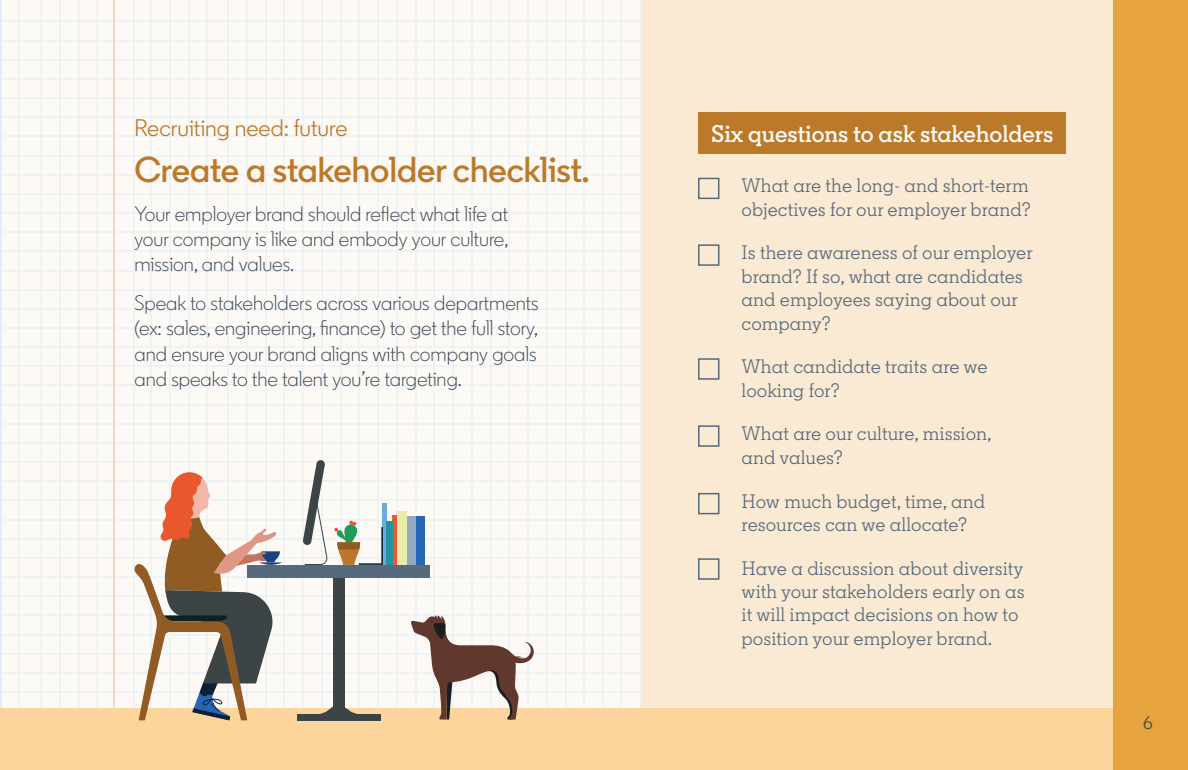
<style>
.page{position:relative;width:1188px;height:770px;background:#fdfaf5}
.page>*{position:absolute;margin:0;border:0;box-sizing:border-box;transform-origin:0 0}
.t1{font:600 36px "Community";color:#bc792a}
.t2{font:600 24px "Community Slab";color:#fdfaf5}
.t3{font:24px "Community";color:#bc792a}
.t4{font:300 21px/25.2px "Community";color:#38434f;text-align:justify}
.t5{font:19.5px/23.4px "Community Slab";color:#56687a}
.t6{font:18px "Community";color:#3a4443}
</style>
<div class="page">
<hr style="left:1px;top:21px;width:1113px;height:1px;background:#e0edfa">
<hr style="left:1px;top:40px;width:1113px;height:1px;background:#e0edfa">
<hr style="left:1px;top:59px;width:1113px;height:1px;background:#e0edfa">
<hr style="left:1px;top:78px;width:1113px;height:2px;background:#e0edfa">
<hr style="left:1px;top:97px;width:1113px;height:2px;background:#e0edfa">
<hr style="left:1px;top:117px;width:1113px;height:1px;background:#e0edfa">
<hr style="left:1px;top:136px;width:1113px;height:1px;background:#e0edfa">
<hr style="left:1px;top:155px;width:1113px;height:1px;background:#e0edfa">
<hr style="left:1px;top:174px;width:1113px;height:1px;background:#e0edfa">
<hr style="left:1px;top:193px;width:1113px;height:1px;background:#e0edfa">
<hr style="left:1px;top:212px;width:1113px;height:2px;background:#e0edfa">
<hr style="left:1px;top:231px;width:1113px;height:2px;background:#e0edfa">
<hr style="left:1px;top:251px;width:1113px;height:1px;background:#e0edfa">
<hr style="left:1px;top:270px;width:1113px;height:1px;background:#e0edfa">
<hr style="left:1px;top:289px;width:1113px;height:1px;background:#e0edfa">
<hr style="left:1px;top:308px;width:1113px;height:1px;background:#e0edfa">
<hr style="left:1px;top:327px;width:1113px;height:1px;background:#e0edfa">
<hr style="left:1px;top:346px;width:1113px;height:2px;background:#e0edfa">
<hr style="left:1px;top:365px;width:1113px;height:2px;background:#e0edfa">
<hr style="left:1px;top:385px;width:1113px;height:1px;background:#e0edfa">
<hr style="left:1px;top:404px;width:1113px;height:1px;background:#e0edfa">
<hr style="left:1px;top:423px;width:1113px;height:1px;background:#e0edfa">
<hr style="left:1px;top:442px;width:1113px;height:1px;background:#e0edfa">
<hr style="left:1px;top:461px;width:1113px;height:1px;background:#e0edfa">
<hr style="left:1px;top:480px;width:1113px;height:2px;background:#e0edfa">
<hr style="left:1px;top:499px;width:1113px;height:2px;background:#e0edfa">
<hr style="left:1px;top:519px;width:1113px;height:1px;background:#e0edfa">
<hr style="left:1px;top:538px;width:1113px;height:1px;background:#e0edfa">
<hr style="left:1px;top:557px;width:1113px;height:1px;background:#e0edfa">
<hr style="left:1px;top:576px;width:1113px;height:1px;background:#e0edfa">
<hr style="left:1px;top:595px;width:1113px;height:1px;background:#e0edfa">
<hr style="left:1px;top:614px;width:1113px;height:2px;background:#e0edfa">
<hr style="left:1px;top:633px;width:1113px;height:2px;background:#e0edfa">
<hr style="left:1px;top:653px;width:1113px;height:1px;background:#e0edfa">
<hr style="left:1px;top:672px;width:1113px;height:1px;background:#e0edfa">
<hr style="left:1px;top:691px;width:1113px;height:1px;background:#e0edfa">
<hr style="left:340px;top:0;width:1px;height:770px;background:#e0edfa">
<hr style="left:471px;top:0;width:2px;height:770px;background:#e0edfa">
<hr style="left:602px;top:0;width:2px;height:770px;background:#e0edfa">
<hr style="left:621px;top:0;width:1px;height:770px;background:#e0edfa">
<hr style="left:641px;top:0;width:1px;height:770px;background:#e0edfa">
<hr style="left:246px;top:0;width:2px;height:770px;background:#e0edfa">
<hr style="left:151px;top:0;width:1px;height:770px;background:#e0edfa">
<hr style="left:378px;top:0;width:1px;height:770px;background:#e0edfa">
<hr style="left:509px;top:0;width:1px;height:770px;background:#e0edfa">
<hr style="left:284px;top:0;width:1px;height:770px;background:#e0edfa">
<hr style="left:188px;top:0;width:1px;height:770px;background:#e0edfa">
<hr style="left:415px;top:0;width:1px;height:770px;background:#e0edfa">
<hr style="left:546px;top:0;width:1px;height:770px;background:#e0edfa">
<hr style="left:303px;top:0;width:1px;height:770px;background:#e0edfa">
<hr style="left:207px;top:0;width:1px;height:770px;background:#e0edfa">
<hr style="left:434px;top:0;width:1px;height:770px;background:#e0edfa">
<hr style="left:565px;top:0;width:1px;height:770px;background:#e0edfa">
<hr style="left:321px;top:0;width:2px;height:770px;background:#e0edfa">
<hr style="left:452px;top:0;width:2px;height:770px;background:#e0edfa">
<hr style="left:584px;top:0;width:1px;height:770px;background:#e0edfa">
<hr style="left:228px;top:0;width:1px;height:770px;background:#e0edfa">
<hr style="left:133px;top:0;width:2px;height:770px;background:#e0edfa">
<hr style="left:359px;top:0;width:1px;height:770px;background:#e0edfa">
<hr style="left:490px;top:0;width:1px;height:770px;background:#e0edfa">
<hr style="left:265px;top:0;width:1px;height:770px;background:#e0edfa">
<hr style="left:169px;top:0;width:2px;height:770px;background:#e0edfa">
<hr style="left:396px;top:0;width:2px;height:770px;background:#e0edfa">
<hr style="left:527px;top:0;width:2px;height:770px;background:#e0edfa">
<hr style="left:97px;top:0;width:1px;height:770px;background:#e0edfa">
<hr style="left:78px;top:0;width:1px;height:770px;background:#e0edfa">
<hr style="left:59px;top:0;width:1px;height:770px;background:#e0edfa">
<hr style="left:40px;top:0;width:2px;height:770px;background:#e0edfa">
<hr style="left:19px;top:0;width:1px;height:770px;background:#e0edfa">
<hr style="left:0;top:0;width:1px;height:770px;background:#e0edfa">
<div style="left:642px;top:0;width:472px;height:770px;background:#faead3"></div>
<hr style="left:114px;top:0;width:1px;height:770px;background:#fcd1c7">
<div style="left:698px;top:112px;width:368px;height:42px;background:#bc792a"></div>
<div style="left:0;top:708px;width:1188px;height:62px;background:#fcd59d"></div>
<div style="left:1114px;top:0;width:74px;height:770px;background:#e7a33e"></div>
<div style="left:698px;top:178px;width:21px;height:21px;border:2px solid #56687a"></div>
<div style="left:698px;top:244px;width:21px;height:22px;border:2px solid #56687a"></div>
<div style="left:698px;top:358px;width:21px;height:21px;border:2px solid #56687a"></div>
<div style="left:698px;top:425px;width:21px;height:21px;border:2px solid #56687a"></div>
<div style="left:698px;top:493px;width:21px;height:21px;border:2px solid #56687a"></div>
<div style="left:698px;top:558px;width:21px;height:21px;border:2px solid #56687a"></div>
<div style="left:247px;top:564px;width:183px;height:13px;background:#566a7b"></div>
<div style="left:333px;top:577px;width:11px;height:143px;background:#3d4445"></div>
<div style="left:297px;top:714px;width:83px;height:6px;background:#3d4445"></div>
<svg style="left:319px;top:706px;width:41px;height:8px"></svg>
<svg style="left:132px;top:472px;width:150px;height:248px"></svg>
<svg style="left:411px;top:615px;width:128px;height:104px"></svg>
<svg style="left:303px;top:459px;width:25px;height:106px"></svg>
<div style="left:392px;top:515px;width:6px;height:50px;background:#e9582c"></div>
<div style="left:407px;top:516px;width:9px;height:49px;background:#93aac0"></div>
<div style="left:416px;top:516px;width:9px;height:49px;background:#2567b3"></div>
<div style="left:382px;top:503px;width:5px;height:62px;background:#6da9db"></div>
<div style="left:397px;top:511px;width:10px;height:54px;background:#e8edab"></div>
<div style="left:387px;top:521px;width:6px;height:44px;background:#2494a5"></div>
<svg style="left:334px;top:520px;width:49px;height:45px"></svg>
<p class="t3" style="left:134px;top:113px;width:215px">Recruiting need: future</p>
<p class="t1" style="left:134px;top:147px;width:457px">Create a stakeholder checklist.</p>
<p class="t4" style="left:134px;top:201px;width:376px">Your employer brand should reflect what life at your company is like and embody your culture, mission, and values.</p>
<p class="t4" style="left:134px;top:290px;width:406px">Speak to stakeholders across various departments (ex: sales, engineering, finance) to get the full story, and ensure your brand aligns with company goals and speaks to the talent you’re targeting.</p>
<p class="t2" style="left:711px;top:119px;width:344px">Six questions to ask stakeholders</p>
<p class="t5" style="left:742px;top:174px;width:291px">What are the long- and short-term objectives for our employer brand?</p>
<p class="t5" style="left:742px;top:241px;width:293px">Is there awareness of our employer brand? If so, what are candidates and employees saying about our company?</p>
<p class="t5" style="left:742px;top:355px;width:248px">What candidate traits are we looking for?</p>
<p class="t5" style="left:742px;top:422px;width:252px">What are our culture, mission, and values?</p>
<p class="t5" style="left:742px;top:489px;width:245px">How much budget, time, and resources can we allocate?</p>
<p class="t5" style="left:742px;top:556px;width:284px">Have a discussion about diversity with your stakeholders early on as it will impact decisions on how to position your employer brand.</p>
<p class="t6" style="left:1143px;top:712px;width:11px">6</p>
</div>
